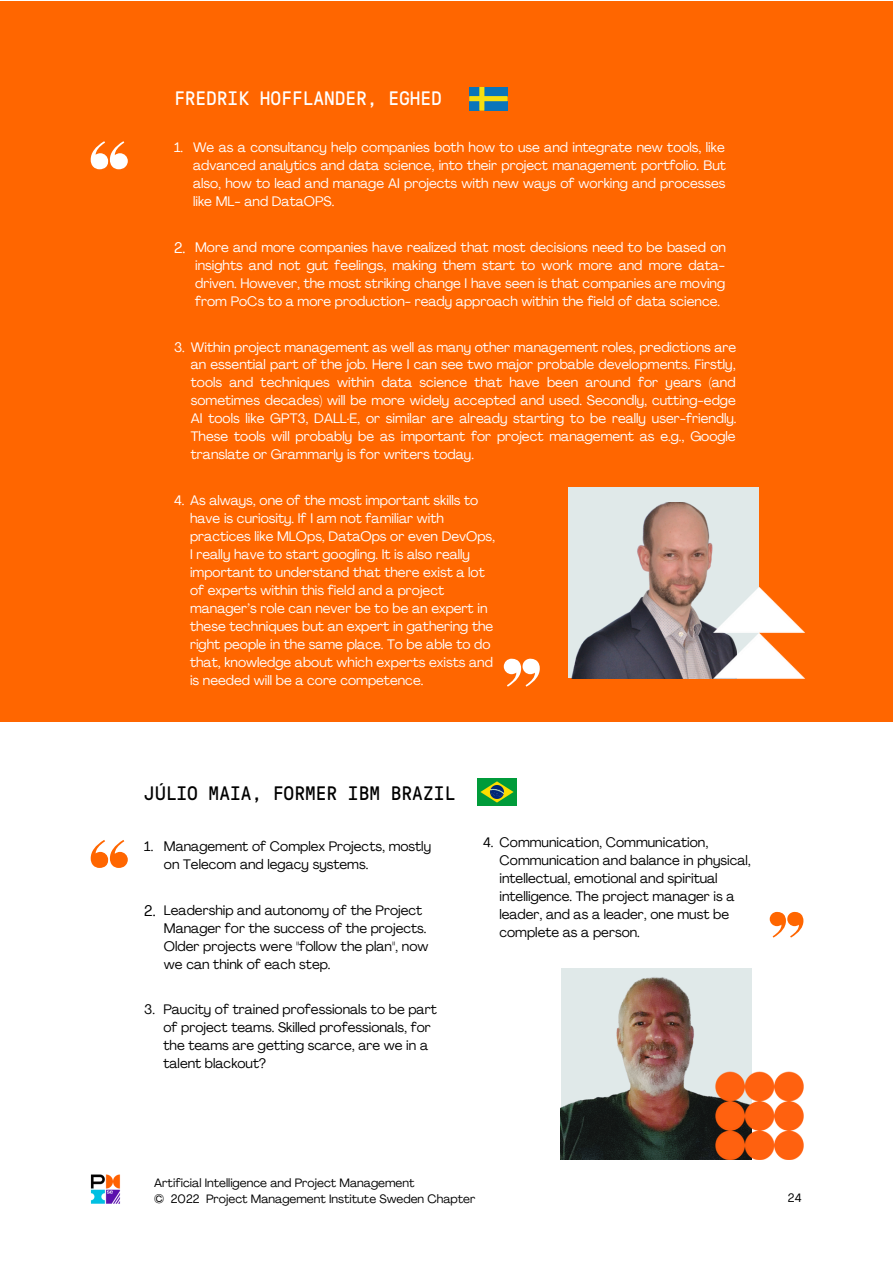
<style>
.page{position:relative;width:893px;height:1264px;background:#fff}
.page>*{position:absolute;margin:0;border:0;box-sizing:border-box;transform-origin:0 0}
.t1{font:19.5px "GT Pressura Mono";color:#000}
.t2{font:19.5px "GT Pressura Mono";color:#fff}
.t3{font:15px "Agrandir";color:#fff}
.t4{font:15px "Agrandir";color:#000}
.t5{font:13.5px/18px "Agrandir";color:#fff;text-align:justify}
.t6{font:13.5px/18px "Agrandir";color:#000}
.t7{font:12px/16px "Agrandir";color:#000}
</style>
<div class="page">
<img style="left:90px;top:1174px;width:31px;height:30px">
<div style="left:0;top:1px;width:892px;height:720px;background:#f60"></div>
<div style="left:568px;top:487px;width:190px;height:190px;background:#e0e9e9"></div>
<svg style="left:91px;top:141px;width:37px;height:28px"></svg>
<svg style="left:503px;top:658px;width:36px;height:28px"></svg>
<svg style="left:91px;top:840px;width:37px;height:28px"></svg>
<svg style="left:769px;top:911px;width:34px;height:26px"></svg>
<svg style="left:469px;top:87px;width:38px;height:24px"></svg>
<img style="left:478px;top:779px;width:38px;height:27px">
<img style="left:561px;top:968px;width:190px;height:191px">
<img style="left:709px;top:1066px;width:94px;height:93px">
<img style="left:568px;top:502px;width:145px;height:176px">
<img style="left:706px;top:585px;width:99px;height:94px">
<h1 class="t2" style="left:174px;top:88px;width:269px">FREDRIK HOFFLANDER, EGHED</h1>
<p class="t5" style="left:174px;top:140px;width:10px">1.</p>
<p class="t5" style="left:193px;top:140px;width:534px">We as a consultancy help companies both how to use and integrate new tools, like advanced analytics and data science, into their project management portfolio. But also, how to lead and manage AI projects with new ways of working and processes like ML- and DataOPS.</p>
<p class="t3" style="left:174px;top:241px;width:13px">2.</p>
<p class="t5" style="left:195px;top:239px;width:532px">More and more companies have realized that most decisions need to be based on insights and not gut feelings, making them start to work more and more data&shy;driven. However, the most striking change I have seen is that companies are moving from PoCs to a more production- ready approach within the field of data science.</p>
<p class="t5" style="left:191px;top:339px;width:547px">Within project management as well as many other management roles, predictions are an essential part of the job. Here I can see two major probable developments. Firstly, tools and techniques within data science that have been around for years (and sometimes decades) will be more widely accepted and used. Secondly, cutting-edge AI tools like GPT3, DALL·E, or similar are already starting to be really user-friendly.<br>These tools will probably be as important for project management as e.g., Google translate or Grammarly is for writers today.</p>
<p class="t5" style="left:190px;top:492px;width:306px;text-align:left;text-indent:-16px">4. As always, one of the most important skills to have is curiosity. If I am not familiar with practices like MLOps, DataOps or even DevOps, I really have to start googling. It is also really important to understand that there exist a lot of experts within this field and a project manager’s role can never be to be an expert in these techniques but an expert in gathering the right people in the same place. To be able to do that, knowledge about which experts exists and is needed will be a core competence.</p>
<p class="t5" style="left:174px;top:339px;width:12px">3.</p>
<h1 class="t1" style="left:144px;top:782px;width:312px">JÚLIO MAIA, FORMER IBM BRAZIL</h1>
<p class="t6" style="left:144px;top:838px;width:10px">1.</p>
<p class="t6" style="left:164px;top:838px;width:268px">Management of Complex Projects, mostly on Telecom and legacy systems.</p>
<p class="t4" style="left:144px;top:904px;width:13px">2.</p>
<p class="t6" style="left:164px;top:902px;width:266px">Leadership and autonomy of the Project Manager for the success of the projects.<br>Older projects were "follow the plan", now we can think of each step.</p>
<p class="t6" style="left:144px;top:1001px;width:12px">3.</p>
<p class="t6" style="left:163px;top:1001px;width:275px">Paucity of trained professionals to be part of project teams. Skilled professionals, for the teams are getting scarce, are we in a talent blackout?</p>
<p class="t6" style="left:499px;top:834px;width:253px;text-indent:-16px">4. Communication, Communication, Communication and balance in physical, intellectual, emotional and spiritual intelligence. The project manager is a leader, and as a leader, one must be complete as a person.</p>
<p class="t7" style="left:154px;top:1176px;width:323px">Artificial Intelligence and Project Management<br>© 2022 Project Management Institute Sweden Chapter</p>
<p class="t7" style="left:787px;top:1190px;width:15px">24</p>
</div>
